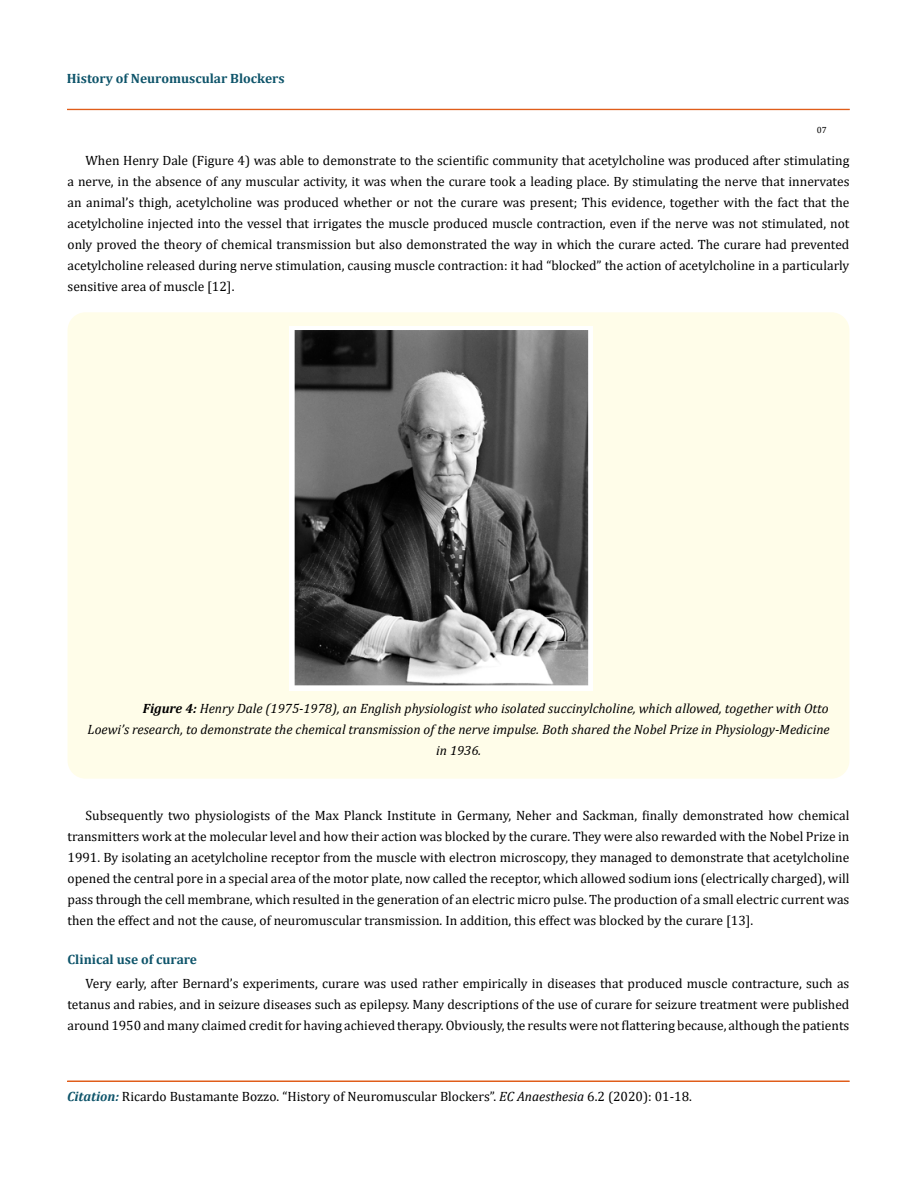
<style>
.page{position:relative;width:917px;height:1190px;background:#fff}
.page>*{position:absolute;margin:0;border:0;box-sizing:border-box;transform-origin:0 0}
.t1{font:13.5px/21px "Cambria";color:#000;text-align:justify}
.t2{font:italic 13.5px "Cambria";color:#000}
.t3{font:700 13.5px "Cambria";color:#0e546a}
.t4{font:9px "Cambria";color:#000}
.s1{font-weight:700}
.s2{font-weight:700;font-style:italic;color:#0e546a}
.s3{font-style:italic}
</style>
<div class="page">
<div style="left:67px;top:109px;width:782px;height:1px;border:1px solid #e05d1a"></div>
<div style="left:67px;top:1081px;width:782px;height:1px;border:1px solid #e05d1a"></div>
<div style="left:68px;top:312px;width:781px;height:466px;background:#fffde9;border-radius:18px"></div>
<img style="left:290px;top:327px;width:302px;height:363px">
<p class="t3" style="left:67px;top:69px;width:219px">History of Neuromuscular Blockers</p>
<p class="t4" style="left:816px;top:124px;width:11px">07</p>
<p class="t1" style="left:68px;top:150px;width:783px;text-indent:18px">When Henry Dale (Figure 4) was able to demonstrate to the scientific community that acetylcholine was produced after stimulating a nerve, in the absence of any muscular activity, it was when the curare took a leading place. By stimulating the nerve that innervates an animal’s thigh, acetylcholine was produced whether or not the curare was present; This evidence, together with the fact that the acetylcholine injected into the vessel that irrigates the muscle produced muscle contraction, even if the nerve was not stimulated, not only proved the theory of chemical transmission but also demonstrated the way in which the curare acted. The curare had prevented acetylcholine released during nerve stimulation, causing muscle contraction: it had “blocked” the action of acetylcholine in a particularly sensitive area of muscle [12].</p>
<p class="t2" style="left:143px;top:699px;width:687px"><span class="s1">Figure 4:</span> Henry Dale (1975-1978), an English physiologist who isolated succinylcholine, which allowed, together with Otto</p>
<p class="t2" style="left:88px;top:720px;width:743px">Loewi’s research, to demonstrate the chemical transmission of the nerve impulse. Both shared the Nobel Prize in Physiology-Medicine</p>
<p class="t2" style="left:436px;top:741px;width:47px">in 1936.</p>
<p class="t1" style="left:68px;top:804px;width:783px;text-indent:18px">Subsequently two physiologists of the Max Planck Institute in Germany, Neher and Sackman, finally demonstrated how chemical transmitters work at the molecular level and how their action was blocked by the curare. They were also rewarded with the Nobel Prize in 1991. By isolating an acetylcholine receptor from the muscle with electron microscopy, they managed to demonstrate that acetylcholine opened the central pore in a special area of the motor plate, now called the receptor, which allowed sodium ions (electrically charged), will pass through the cell membrane, which resulted in the generation of an electric micro pulse. The production of a small electric current was then the effect and not the cause, of neuromuscular transmission. In addition, this effect was blocked by the curare [13].</p>
<p class="t3" style="left:68px;top:949px;width:131px">Clinical use of curare</p>
<p class="t1" style="left:68px;top:972px;width:783px;text-indent:18px">Very early, after Bernard’s experiments, curare was used rather empirically in diseases that produced muscle contracture, such as tetanus and rabies, and in seizure diseases such as epilepsy. Many descriptions of the use of curare for seizure treatment were published around 1950 and many claimed credit for having achieved therapy. Obviously, the results were not flattering because, although the patients</p>
<p class="t1" style="left:67px;top:1086px;width:626px"><span class="s2">Citation:</span> Ricardo Bustamante Bozzo. “History of Neuromuscular Blockers”. <span class="s3">EC Anaesthesia</span> 6.2 (2020): 01-18.</p>
</div>
